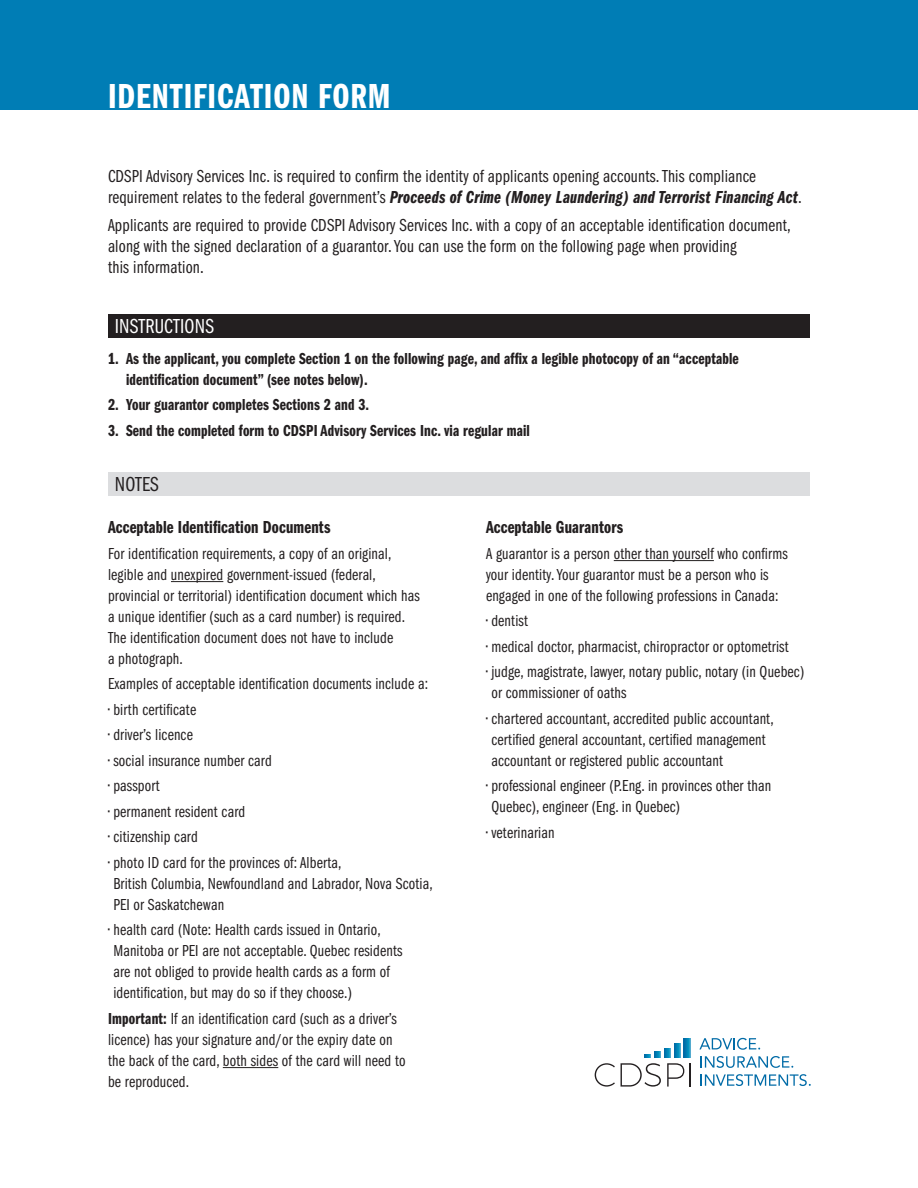
<style>
.page{position:relative;width:918px;height:1188px;background:#fff}
.page>*{position:absolute;margin:0;border:0;box-sizing:border-box;transform-origin:0 0}
.t1{font:36px "ITC Franklin Gothic Std Dm Cp";letter-spacing:.025em;color:#fff}
.t2{font:21px "ITC Franklin Gothic Std Bk Cp";letter-spacing:.01em;color:#fff}
.t3{font:21px "ITC Franklin Gothic Std Bk Cp";letter-spacing:.01em;color:#231f20}
.t4{font:18px/21px "ITC Franklin Gothic Std Bk Cp";letter-spacing:.01em;color:#231f20}
.t5{font:18px "ITC Franklin Gothic Std Dm Cp";letter-spacing:.01em;color:#231f20}
.t6{font:16.5px/21px "ITC Franklin Gothic Std Bk Cp";letter-spacing:.01em;color:#231f20}
.t7{font:16.5px/21px "ITC Franklin Gothic Std Dm Cp";letter-spacing:.01em;color:#231f20}
.s1{font-family:"ITC Franklin Gothic Std Dm Cp It"}
.s2{font-family:"ITC Franklin Gothic Std Dm Cp"}
</style>
<div class="page">
<div style="left:0;top:0;width:918px;height:110px;background:#007db5"></div>
<div style="left:108px;top:314px;width:702px;height:24px;background:#231f20"></div>
<div style="left:108px;top:472px;width:702px;height:24px;background:#dcdddf"></div>
<hr style="left:614px;top:560px;width:100px;height:1px;background:#231f20">
<hr style="left:171px;top:581px;width:52px;height:1px;background:#231f20">
<hr style="left:223px;top:1067px;width:55px;height:1px;background:#231f20">
<svg style="left:684px;top:1038px;width:7px;height:19px"></svg>
<svg style="left:644px;top:1044px;width:37px;height:13px"></svg>
<svg style="left:699px;top:1038px;width:61px;height:12px"></svg>
<svg style="left:701px;top:1056px;width:92px;height:12px"></svg>
<svg style="left:701px;top:1074px;width:110px;height:12px"></svg>
<svg style="left:595px;top:1063px;width:20px;height:24px"></svg>
<svg style="left:621px;top:1063px;width:40px;height:24px"></svg>
<svg style="left:667px;top:1063px;width:17px;height:24px"></svg>
<hr style="left:689px;top:1063px;width:2px;height:24px;background:#231f20">
<p class="t1" style="left:108px;top:77px;width:284px">IDENTIFICATION FORM</p>
<p class="t4" style="left:108px;top:166px;width:695px">CDSPI Advisory Services Inc. is required to confirm the identity of applicants opening accounts. This compliance requirement relates to the federal government’s <span class="s1">Proceeds of Crime (Money Laundering) and Terrorist Financing Act</span>.</p>
<p class="t4" style="left:108px;top:215px;width:684px">Applicants are required to provide CDSPI Advisory Services Inc. with a copy of an acceptable identification document, along with the signed declaration of a guarantor. You can use the form on the following page when providing<br>this information.</p>
<p class="t2" style="left:115px;top:315px;width:101px">INSTRUCTIONS</p>
<p class="t7" style="left:126px;top:348px;width:614px;text-indent:-18px">1. As the applicant, you complete Section 1 on the following page, and affix a legible photocopy of an “acceptable identification document” (see notes below).</p>
<p class="t7" style="left:108px;top:395px;width:263px">2. Your guarantor completes Sections 2 and 3.</p>
<p class="t7" style="left:108px;top:420px;width:423px">3. Send the completed form to CDSPI Advisory Services Inc. via regular mail</p>
<p class="t3" style="left:115px;top:473px;width:45px">NOTES</p>
<p class="t5" style="left:108px;top:518px;width:224px">Acceptable Identification Documents</p>
<p class="t6" style="left:108px;top:543px;width:313px">For identification requirements, a copy of an original, legible and unexpired government-issued (federal, provincial or territorial) identification document which has a unique identifier (such as a card number) is required.<br>The identification document does not have to include<br>a photograph.</p>
<p class="t6" style="left:108px;top:674px;width:322px">Examples of acceptable identification documents include a:</p>
<p class="t6" style="left:108px;top:699px;width:90px">• birth certificate</p>
<p class="t6" style="left:108px;top:725px;width:86px">• driver’s licence</p>
<p class="t6" style="left:108px;top:750px;width:165px">• social insurance number card</p>
<p class="t6" style="left:108px;top:776px;width:53px">• passport</p>
<p class="t6" style="left:108px;top:801px;width:139px">• permanent resident card</p>
<p class="t6" style="left:108px;top:827px;width:91px">• citizenship card</p>
<p class="t6" style="left:113px;top:852px;width:321px;text-indent:-5px">• photo ID card for the provinces of: Alberta,<br>British Columbia, Newfoundland and Labrador, Nova Scotia,<br>PEI or Saskatchewan</p>
<p class="t6" style="left:113px;top:920px;width:291px;text-indent:-5px">• health card (Note: Health cards issued in Ontario, Manitoba or PEI are not acceptable. Quebec residents are not obliged to provide health cards as a form of identification, but may do so if they choose.)</p>
<p class="t6" style="left:108px;top:1008px;width:299px"><span class="s2">Important:</span> If an identification card (such as a driver’s licence) has your signature and/or the expiry date on the back of the card, both sides of the card will need to be reproduced.</p>
<p class="t5" style="left:486px;top:518px;width:139px">Acceptable Guarantors</p>
<p class="t6" style="left:486px;top:543px;width:303px">A guarantor is a person other than yourself who confirms your identity. Your guarantor must be a person who is engaged in one of the following professions in Canada:</p>
<p class="t6" style="left:486px;top:611px;width:44px">• dentist</p>
<p class="t6" style="left:486px;top:636px;width:304px">• medical doctor, pharmacist, chiropractor or optometrist</p>
<p class="t6" style="left:491px;top:662px;width:314px;text-indent:-5px">• judge, magistrate, lawyer, notary public, notary (in Quebec) or commissioner of oaths</p>
<p class="t6" style="left:491px;top:708px;width:284px;text-indent:-5px">• chartered accountant, accredited public accountant, certified general accountant, certified management accountant or registered public accountant</p>
<p class="t6" style="left:491px;top:776px;width:281px;text-indent:-5px">• professional engineer (P.Eng. in provinces other than<br>Quebec), engineer (Eng. in Quebec)</p>
<p class="t6" style="left:486px;top:822px;width:70px">• veterinarian</p>
</div>
